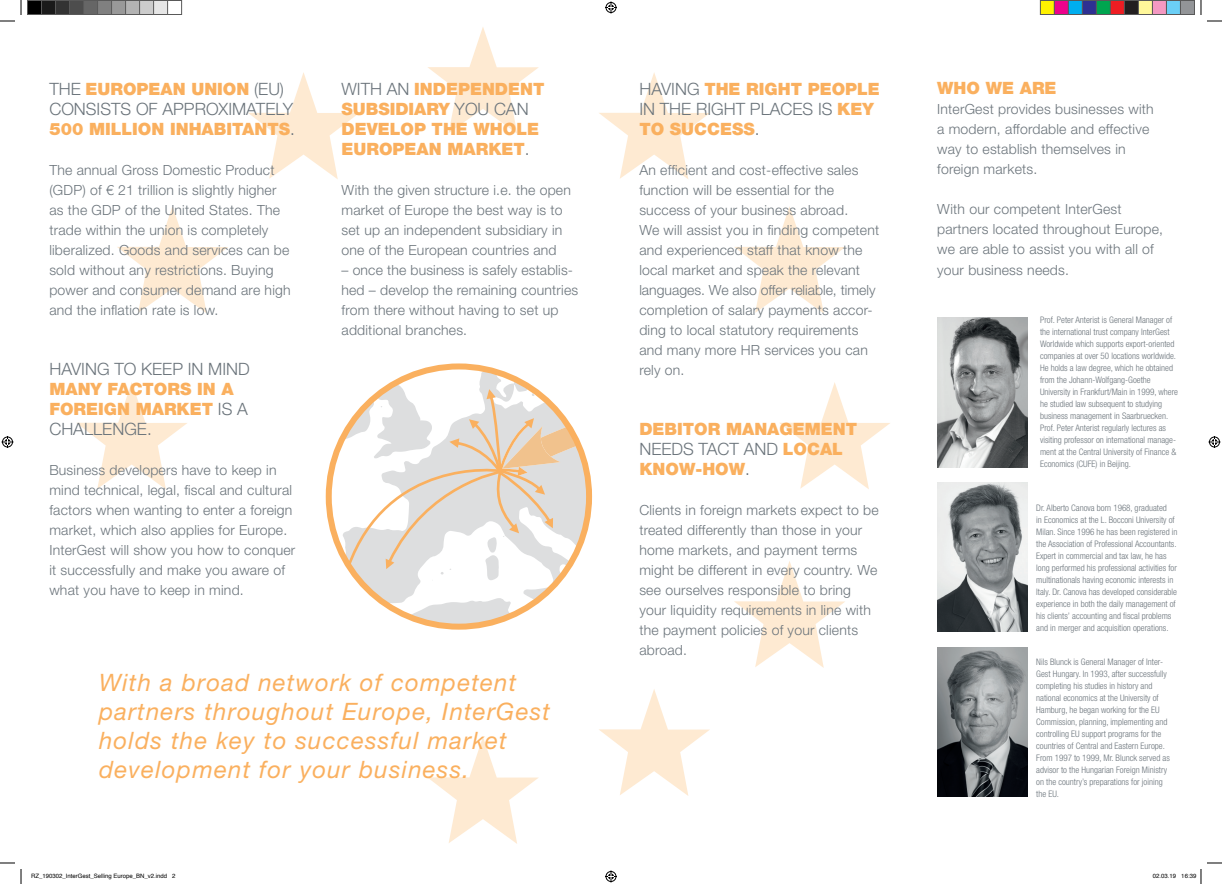
<style>
.page{position:relative;width:1222px;height:884px;background:#fff}
.page>*{position:absolute;margin:0;border:0;box-sizing:border-box;transform-origin:0 0}
.t1{font:italic 24px/29px "Helvetica Neue LT";letter-spacing:.05em;color:#fab05f}
.t2{font:900 17px/20px "Helvetica Neue LT";color:#fab05f}
.t3{font:300 17px "Helvetica Neue LT";color:#6b747b}
.t4{font:300 14px/20px "Helvetica Neue LT";letter-spacing:.015em;color:#6b747b}
.t5{font:300 condensed 9px/12px "Helvetica Neue LT";color:#6b747b}
.t6{font:6px "Helvetica";color:#000}
.s1{font-weight:300;color:#6b747b}
</style>
<div class="page">
<svg style="left:428px;top:737px;width:111px;height:107px"></svg>
<svg style="left:428px;top:27px;width:111px;height:107px"></svg>
<svg style="left:599px;top:72px;width:111px;height:107px"></svg>
<svg style="left:248px;top:72px;width:111px;height:107px"></svg>
<svg style="left:599px;top:689px;width:111px;height:107px"></svg>
<svg style="left:117px;top:206px;width:111px;height:107px"></svg>
<svg style="left:734px;top:206px;width:111px;height:107px"></svg>
<svg style="left:734px;top:561px;width:111px;height:107px"></svg>
<svg style="left:77px;top:382px;width:110px;height:107px"></svg>
<svg style="left:780px;top:382px;width:110px;height:107px"></svg>
<img style="left:937px;top:318px;width:90px;height:149px">
<img style="left:937px;top:482px;width:90px;height:149px">
<img style="left:937px;top:647px;width:90px;height:150px">
<svg style="left:397px;top:370px;width:192px;height:186px"></svg>
<svg style="left:342px;top:379px;width:236px;height:248px"></svg>
<div style="left:326px;top:363px;width:266px;height:267px;border:6px solid #fab05f;border-radius:50%"></div>
<svg style="left:0;top:0;width:22px;height:22px"></svg>
<svg style="left:0;top:862px;width:22px;height:22px"></svg>
<svg style="left:1200px;top:0;width:21px;height:22px"></svg>
<svg style="left:605px;top:2px;width:12px;height:12px"></svg>
<svg style="left:605px;top:870px;width:12px;height:12px"></svg>
<svg style="left:2px;top:436px;width:12px;height:12px"></svg>
<svg style="left:1208px;top:436px;width:12px;height:12px"></svg>
<div style="left:28px;top:0;width:13px;height:14px;background:#000"></div>
<div style="left:27px;top:0;width:15px;height:15px;border:1px solid #595959"></div>
<div style="left:42px;top:0;width:14px;height:14px;background:#1a1a1a"></div>
<div style="left:41px;top:0;width:15px;height:15px;border:1px solid #595959"></div>
<div style="left:56px;top:0;width:14px;height:14px;background:#333"></div>
<div style="left:55px;top:0;width:15px;height:15px;border:1px solid #595959"></div>
<div style="left:70px;top:0;width:14px;height:14px;background:#4d4d4d"></div>
<div style="left:69px;top:0;width:15px;height:15px;border:1px solid #595959"></div>
<div style="left:84px;top:0;width:13px;height:14px;background:#666"></div>
<div style="left:83px;top:0;width:15px;height:15px;border:1px solid #595959"></div>
<div style="left:98px;top:0;width:14px;height:14px;background:#808080"></div>
<div style="left:97px;top:0;width:15px;height:15px;border:1px solid #595959"></div>
<div style="left:112px;top:0;width:13px;height:14px;background:#999"></div>
<div style="left:111px;top:0;width:15px;height:15px;border:1px solid #595959"></div>
<div style="left:126px;top:0;width:14px;height:14px;background:#b3b3b3"></div>
<div style="left:125px;top:0;width:15px;height:15px;border:1px solid #595959"></div>
<div style="left:140px;top:0;width:14px;height:14px;background:#ccc"></div>
<div style="left:139px;top:0;width:15px;height:15px;border:1px solid #595959"></div>
<div style="left:154px;top:0;width:13px;height:14px;background:#e6e6e6"></div>
<div style="left:153px;top:0;width:15px;height:15px;border:1px solid #595959"></div>
<div style="left:167px;top:0;width:15px;height:15px;border:1px solid #595959"></div>
<div style="left:1040px;top:0;width:14px;height:14px;background:#fff101"></div>
<div style="left:1039px;top:0;width:15px;height:15px;border:1px solid #595959"></div>
<div style="left:1054px;top:0;width:14px;height:14px;background:#ed028c"></div>
<div style="left:1053px;top:0;width:15px;height:15px;border:1px solid #595959"></div>
<div style="left:1068px;top:0;width:14px;height:14px;background:#00aeef"></div>
<div style="left:1067px;top:0;width:15px;height:15px;border:1px solid #595959"></div>
<div style="left:1082px;top:0;width:14px;height:14px;background:#2e3092"></div>
<div style="left:1081px;top:0;width:15px;height:15px;border:1px solid #595959"></div>
<div style="left:1096px;top:0;width:14px;height:14px;background:#00a54f"></div>
<div style="left:1095px;top:0;width:15px;height:15px;border:1px solid #595959"></div>
<div style="left:1110px;top:0;width:14px;height:14px;background:#ee1d23"></div>
<div style="left:1109px;top:0;width:15px;height:15px;border:1px solid #595959"></div>
<div style="left:1124px;top:0;width:14px;height:14px;background:#231f20"></div>
<div style="left:1123px;top:0;width:15px;height:15px;border:1px solid #595959"></div>
<div style="left:1138px;top:0;width:14px;height:14px;background:#fff79a"></div>
<div style="left:1137px;top:0;width:15px;height:15px;border:1px solid #595959"></div>
<div style="left:1152px;top:0;width:14px;height:14px;background:#f499c2"></div>
<div style="left:1151px;top:0;width:15px;height:15px;border:1px solid #595959"></div>
<div style="left:1166px;top:0;width:14px;height:14px;background:#6bcff6"></div>
<div style="left:1165px;top:0;width:15px;height:15px;border:1px solid #595959"></div>
<div style="left:1180px;top:0;width:14px;height:14px;background:#939598"></div>
<div style="left:1179px;top:0;width:15px;height:15px;border:1px solid #595959"></div>
<svg style="left:1200px;top:862px;width:21px;height:22px"></svg>
<p class="t2" style="left:49px;top:79px;width:247px"><span class="s1">THE</span> EUROPEAN UNION <span class="s1">(EU)<br>CONSISTS OF APPROXIMATELY<br></span>500 MILLION INHABITANTS<span class="s1">.</span></p>
<p class="t4" style="left:49px;top:159px;width:243px">The annual Gross Domestic Product (GDP) of € 21 trillion is slightly higher as the GDP of the United States. The trade within the union is completely liberalized. Goods and services can be sold without any restrictions. Buying power and consumer demand are high and the inflation rate is low.</p>
<p class="t3" style="left:49px;top:358px;width:202px">HAVING TO KEEP IN MIND</p>
<p class="t2" style="left:49px;top:379px;width:200px">MANY FACTORS IN A<br>FOREIGN MARKET <span class="s1">IS A<br>CHALLENGE.</span></p>
<p class="t4" style="left:49px;top:459px;width:247px">Business developers have to keep in mind technical, legal, fiscal and cultural factors when wanting to enter a foreign market, which also applies for Europe.<br>InterGest will show you how to conquer it successfully and make you aware of what you have to keep in mind.</p>
<p class="t2" style="left:341px;top:79px;width:204px"><span class="s1">WITH AN</span> INDEPENDENT<br>SUBSIDIARY <span class="s1">YOU CAN<br></span>DEVELOP THE WHOLE<br>EUROPEAN MARKET<span class="s1">.</span></p>
<p class="t4" style="left:341px;top:179px;width:231px">With the given structure i.e. the open market of Europe the best way is to set up an independent subsidiary in one of the European countries and</p>
<p class="t4" style="left:341px;top:259px;width:238px">– once the business is safely establis&shy;hed – develop the remaining countries from there without having to set up additional branches.</p>
<h1 class="t1" style="left:99px;top:668px;width:452px">With a broad network of competent partners throughout Europe, InterGest holds the key to successful market development for your business.</h1>
<p class="t2" style="left:639px;top:79px;width:242px"><span class="s1">HAVING</span> THE RIGHT PEOPLE<br><span class="s1">IN THE RIGHT PLACES IS</span> KEY<br>TO SUCCESS<span class="s1">.</span></p>
<p class="t4" style="left:639px;top:159px;width:241px">An efficient and cost-effective sales function will be essential for the success of your business abroad.<br>We will assist you in finding competent and experienced staff that know the local market and speak the relevant languages. We also offer reliable, timely completion of salary payments accor&shy;ding to local statutory requirements and many more HR services you can rely on.</p>
<p class="t2" style="left:639px;top:419px;width:219px">DEBITOR MANAGEMENT<br><span class="s1">NEEDS TACT AND</span> LOCAL<br>KNOW-HOW<span class="s1">.</span></p>
<p class="t4" style="left:639px;top:499px;width:241px">Clients in foreign markets expect to be treated differently than those in your home markets, and payment terms might be different in every country. We see ourselves responsible to bring your liquidity requirements in line with the payment policies of your clients abroad.</p>
<p class="t2" style="left:937px;top:78px;width:121px">WHO WE ARE</p>
<p class="t4" style="left:937px;top:99px;width:218px">InterGest provides businesses with a modern, affordable and effective way to establish themselves in foreign markets.</p>
<p class="t4" style="left:937px;top:199px;width:227px">With our competent InterGest partners located throughout Europe, we are able to assist you with all of your business needs.</p>
<p class="t5" style="left:1039px;top:314px;width:140px">Prof. Peter Anterist is General Manager of the international trust company InterGest Worldwide which supports export-oriented companies at over 50 locations worldwide.<br>He holds a law degree, which he obtained from the Johann-Wolfgang-Goethe University in Frankfurt/Main in 1999, where he studied law subsequent to studying business management in Saarbruecken.<br>Prof. Peter Anterist regularly lectures as visiting professor on international manage&shy;ment at the Central University of Finance &amp; Economics (CUFE) in Beijing.</p>
<p class="t5" style="left:1036px;top:502px;width:143px">Dr. Alberto Canova born 1968, graduated<br>in Economics at the L. Bocconi University of Milan. Since 1996 he has been registered in the Association of Professional Accountants.<br>Expert in commercial and tax law, he has long performed his professional activities for multinationals having economic interests in Italy. Dr. Canova has developed considerable experience in both the daily management of his clients’ accounting and fiscal problems and in merger and acquisition operations.</p>
<p class="t5" style="left:1036px;top:655px;width:135px">Nils Blunck is General Manager of Inter-Gest Hungary. In 1993, after successfully completing his studies in history and national economics at the University of Hamburg, he began working for the EU Commission, planning, implementing and controlling EU support programs for the countries of Central and Eastern Europe.<br>From 1997 to 1999, Mr. Blunck served as advisor to the Hungarian Foreign Ministry on the country’s preparations for joining the EU.</p>
<p class="t6" style="left:31px;top:871px;width:146px">RZ_190302_InterGest_Selling Europe_BN_v2.indd 2</p>
<p class="t6" style="left:1152px;top:871px;width:45px">02.03.19 16:39</p>
</div>
